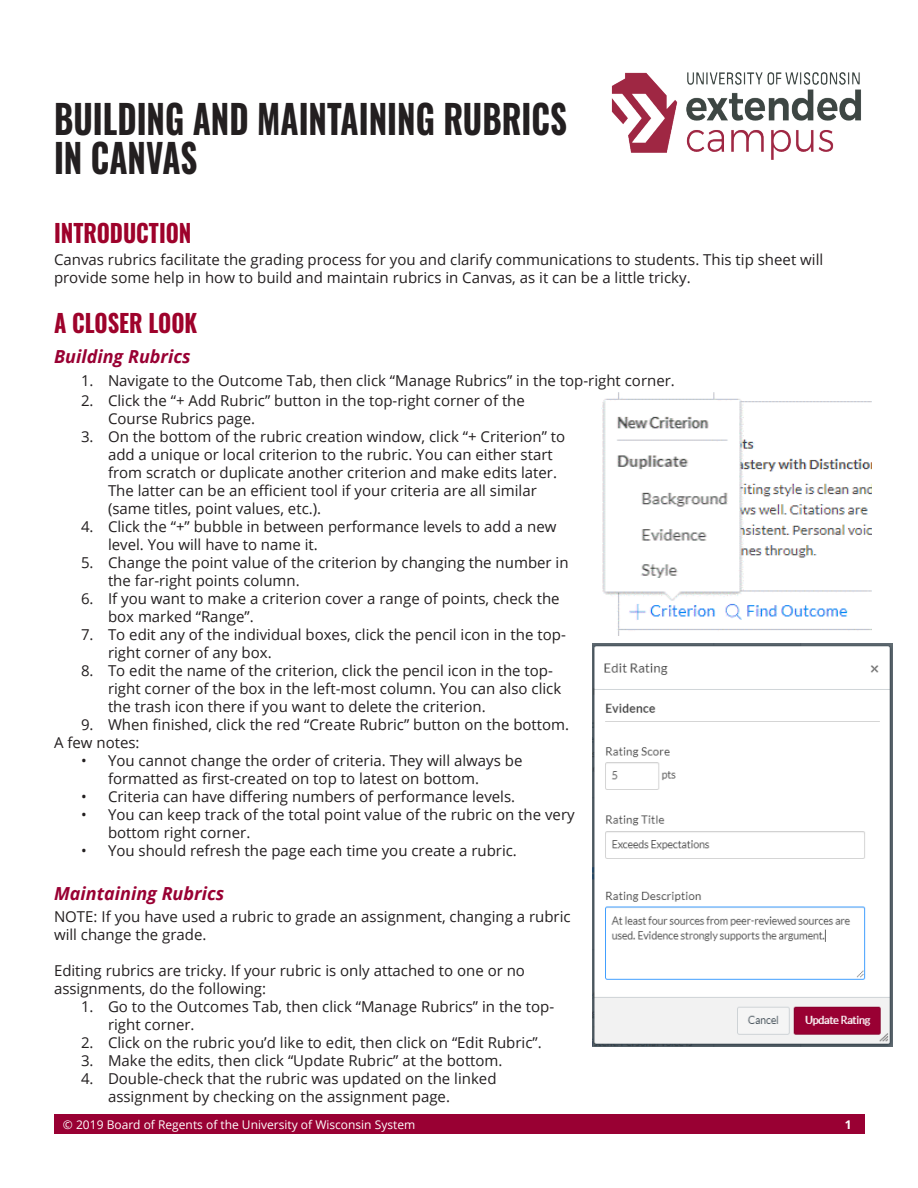
<style>
.page{position:relative;width:918px;height:1188px;background:#fff}
.page>*{position:absolute;margin:0;border:0;box-sizing:border-box;transform-origin:0 0}
.t1{font:700 39.6px/39.6px "Oswald";color:#231f20;scale:.83 1}
.Header_1{font:700 24.75px "Oswald";color:#9e022b;scale:.91 1}
.Header_2{font:italic 700 18px "Open Sans";color:#903}
.Paragraph_Style_1{font:15px/18px "Open Sans";color:#231f20}
.t2{font:12px "Open Sans";color:#fff}
.t3{font:700 12px "Open Sans";color:#fff}
</style>
<div class="page">
<img style="left:611px;top:72px;width:250px;height:88px">
<div style="left:54px;top:1114px;width:810px;height:20px;background:#903"></div>
<img style="left:601px;top:392px;width:270px;height:243px">
<img style="left:592px;top:644px;width:301px;height:403px">
<p class="t1" style="left:54px;top:101px;width:620px">BUILDING AND MAINTAINING RUBRICS<br>IN CANVAS</p>
<p class="Header_1" style="left:54px;top:220px;width:153px">INTRODUCTION</p>
<p class="Paragraph_Style_1" style="left:54px;top:251px;width:771px">Canvas rubrics facilitate the grading process for you and clarify communications to students. This tip sheet will provide some help in how to build and maintain rubrics in Canvas, as it can be a little tricky.</p>
<p class="Header_1" style="left:54px;top:310px;width:159px">A CLOSER LOOK</p>
<p class="Header_2" style="left:54px;top:344px;width:138px">Building Rubrics</p>
<p class="Paragraph_Style_1" style="left:81px;top:371px;width:595px">1. Navigate to the Outcome Tab, then click “Manage Rubrics” in the top-right corner.</p>
<p class="Paragraph_Style_1" style="left:108px;top:391px;width:418px;text-indent:-27px">2. Click the “+ Add Rubric” button in the top-right corner of the<br>Course Rubrics page.</p>
<p class="Paragraph_Style_1" style="left:108px;top:427px;width:459px;text-indent:-27px">3. On the bottom of the rubric creation window, click “+ Criterion” to add a unique or local criterion to the rubric. You can either start from scratch or duplicate another criterion and make edits later.<br>The latter can be an efficient tool if your criteria are all similar (same titles, point values, etc.).</p>
<p class="Paragraph_Style_1" style="left:108px;top:517px;width:450px;text-indent:-27px">4. Click the “+” bubble in between performance levels to add a new level. You will have to name it.</p>
<p class="Paragraph_Style_1" style="left:108px;top:553px;width:462px;text-indent:-27px">5. Change the point value of the criterion by changing the number in the far-right points column.</p>
<p class="Paragraph_Style_1" style="left:108px;top:589px;width:453px;text-indent:-27px">6. If you want to make a criterion cover a range of points, check the box marked “Range”.</p>
<p class="Paragraph_Style_1" style="left:108px;top:625px;width:459px;text-indent:-27px">7. To edit any of the individual boxes, click the pencil icon in the top&shy;right corner of any box.</p>
<p class="Paragraph_Style_1" style="left:108px;top:661px;width:455px;text-indent:-27px">8. To edit the name of the criterion, click the pencil icon in the top&shy;right corner of the box in the left-most column. You can also click the trash icon there if you want to delete the criterion.</p>
<p class="Paragraph_Style_1" style="left:81px;top:715px;width:490px">9. When finished, click the red “Create Rubric” button on the bottom.</p>
<p class="Paragraph_Style_1" style="left:54px;top:733px;width:87px">A few notes:</p>
<p class="Paragraph_Style_1" style="left:108px;top:751px;width:416px;text-indent:-27px">• You cannot change the order of criteria. They will always be formatted as first-created on top to latest on bottom.</p>
<p class="Paragraph_Style_1" style="left:81px;top:787px;width:436px">• Criteria can have differing numbers of performance levels.</p>
<p class="Paragraph_Style_1" style="left:108px;top:805px;width:468px;text-indent:-27px">• You can keep track of the total point value of the rubric on the very bottom right corner.</p>
<p class="Paragraph_Style_1" style="left:81px;top:841px;width:437px">• You should refresh the page each time you create a rubric.</p>
<p class="Header_2" style="left:54px;top:881px;width:172px">Maintaining Rubrics</p>
<p class="Paragraph_Style_1" style="left:54px;top:907px;width:518px">NOTE: If you have used a rubric to grade an assignment, changing a rubric will change the grade.</p>
<p class="Paragraph_Style_1" style="left:54px;top:961px;width:473px">Editing rubrics are tricky. If your rubric is only attached to one or no assignments, do the following:</p>
<p class="Paragraph_Style_1" style="left:108px;top:997px;width:448px;text-indent:-27px">1. Go to the Outcomes Tab, then click “Manage Rubrics” in the top&shy;right corner.</p>
<p class="Paragraph_Style_1" style="left:81px;top:1033px;width:462px">2. Click on the rubric you’d like to edit, then click on “Edit Rubric”.</p>
<p class="Paragraph_Style_1" style="left:81px;top:1051px;width:423px">3. Make the edits, then click “Update Rubric” at the bottom.</p>
<p class="Paragraph_Style_1" style="left:108px;top:1069px;width:390px;text-indent:-27px">4. Double-check that the rubric was updated on the linked assignment by checking on the assignment page.</p>
<p class="t2" style="left:63px;top:1116px;width:354px">© 2019 Board of Regents of the University of Wisconsin System</p>
<p class="t3" style="left:845px;top:1116px;width:8px">1</p>
</div>
